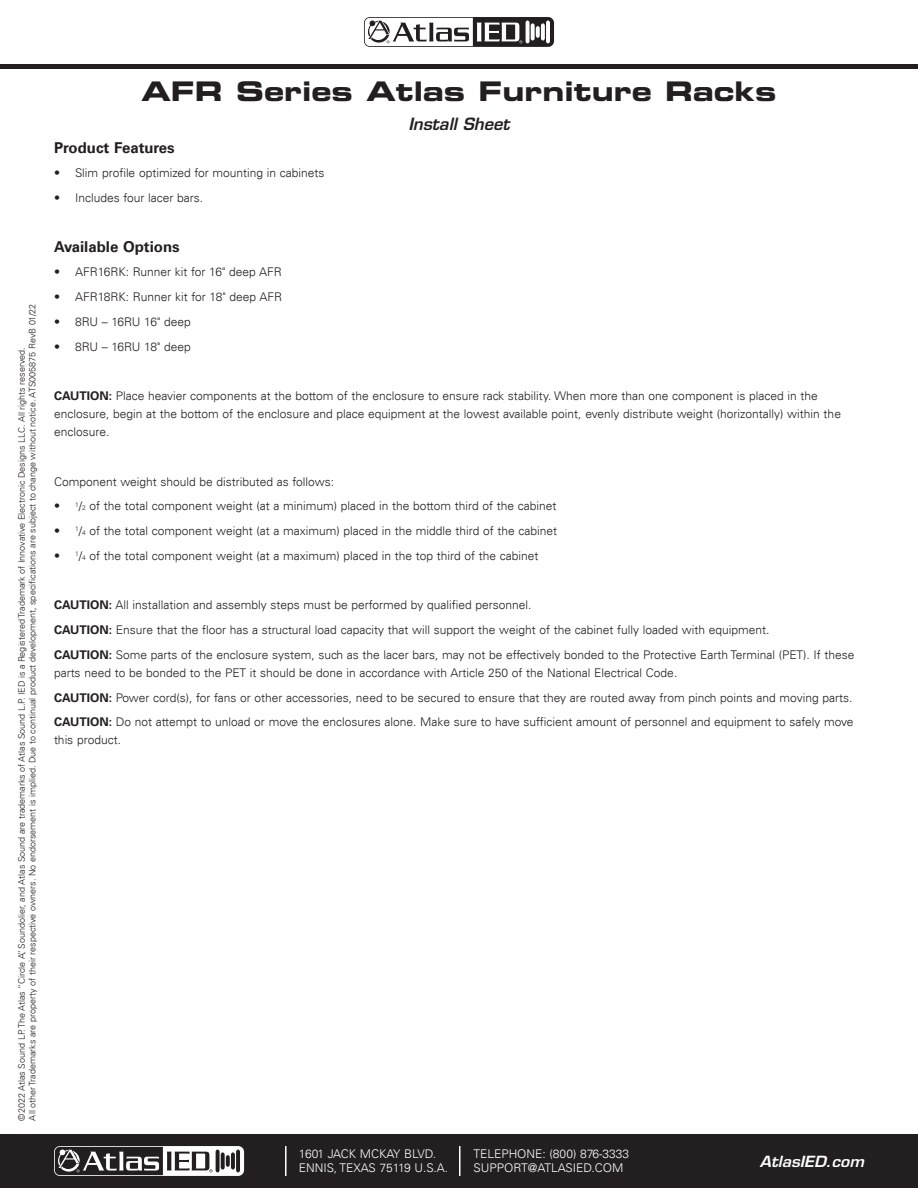
<style>
.page{position:relative;width:918px;height:1188px;background:#fff}
.page>*{position:absolute;margin:0;border:0;box-sizing:border-box;transform-origin:0 0}
.t1{font:27px "Eurostile LT Std Bold Ex 2";color:#231f20}
.t2{font:italic 600 16.5px "Eurostile LT Std";color:#231f20}
.Body_Copy___8_8_8{font:700 15px "Univers LT";color:#231f20}
.t3{font:italic 600 15px "Eurostile LT Std";color:#fff;scale:1.05 1}
.Body_Copy___8_8_8-2{font:300 12px/18px "Univers LT";color:#231f20}
.t4{font:300 12px/13.5px "Univers LT";color:#fff}
.t5{font:300 9px/10.8px "Univers LT";color:#231f20}
.s1{font-weight:700}
.s2{font-size:6.6px}
</style>
<div class="page">
<div style="left:0;top:1134px;width:918px;height:54px;background:#231f20"></div>
<svg style="left:54px;top:1146px;width:190px;height:30px"></svg>
<hr style="left:285px;top:1146px;width:2px;height:30px;background:#fff">
<hr style="left:459px;top:1146px;width:1px;height:30px;background:#fff">
<hr style="left:0;top:64px;width:918px;height:4px;background:#231f20">
<svg style="left:364px;top:17px;width:190px;height:30px"></svg>
<svg style="left:526px;top:21px;width:4px;height:22px"></svg>
<hr style="left:546px;top:21px;width:4px;height:22px;background:#fff;border-radius:2px">
<svg style="left:531px;top:23px;width:4px;height:18px"></svg>
<svg style="left:541px;top:23px;width:4px;height:18px"></svg>
<svg style="left:536px;top:26px;width:4px;height:12px"></svg>
<svg style="left:365px;top:18px;width:157px;height:28px"></svg>
<p class="t5" style="left:16px;top:1120px;width:818px;rotate:-90deg">©2022 Atlas Sound LP. The Atlas “Circle A”, Soundolier, and Atlas Sound are trademarks of Atlas Sound L.P. IED is a Registered Trademark of Innovative Electronic Designs LLC. All rights reserved.<br>All other Trademarks are property of their respective owners. No endorsement is implied. Due to continual product development, specifications are subject to change without notice. ATS005875 RevB 01/22</p>
<h1 class="t1" style="left:142px;top:73px;width:636px">AFR Series Atlas Furniture Racks</h1>
<h2 class="t2" style="left:408px;top:113px;width:103px">Install Sheet</h2>
<p class="Body_Copy___8_8_8" style="left:54px;top:139px;width:122px">Product Features</p>
<p class="Body_Copy___8_8_8-2" style="left:54px;top:164px;width:272px">• Slim profile optimized for mounting in cabinets</p>
<p class="Body_Copy___8_8_8-2" style="left:54px;top:189px;width:151px">• Includes four lacer bars.</p>
<p class="Body_Copy___8_8_8" style="left:54px;top:238px;width:127px">Available Options</p>
<p class="Body_Copy___8_8_8-2" style="left:54px;top:263px;width:229px">• AFR16RK: Runner kit for 16" deep AFR</p>
<p class="Body_Copy___8_8_8-2" style="left:54px;top:288px;width:230px">• AFR18RK: Runner kit for 18" deep AFR</p>
<p class="Body_Copy___8_8_8-2" style="left:54px;top:313px;width:138px">• 8RU – 16RU 16" deep</p>
<p class="Body_Copy___8_8_8-2" style="left:54px;top:337px;width:138px">• 8RU – 16RU 18" deep</p>
<p class="Body_Copy___8_8_8-2" style="left:54px;top:387px;width:789px"><span class="s1">CAUTION:</span> Place heavier components at the bottom of the enclosure to ensure rack stability. When more than one component is placed in the enclosure, begin at the bottom of the enclosure and place equipment at the lowest available point, evenly distribute weight (horizontally) within the enclosure.</p>
<p class="Body_Copy___8_8_8-2" style="left:54px;top:472px;width:282px">Component weight should be distributed as follows:</p>
<p class="Body_Copy___8_8_8-2" style="left:54px;top:497px;width:504px">• <sup>1</sup>/<span class="s2">2</span> of the total component weight (at a minimum) placed in the bottom third of the cabinet</p>
<p class="Body_Copy___8_8_8-2" style="left:54px;top:522px;width:505px">• <sup>1</sup>/<span class="s2">4</span> of the total component weight (at a maximum) placed in the middle third of the cabinet</p>
<p class="Body_Copy___8_8_8-2" style="left:54px;top:547px;width:486px">• <sup>1</sup>/<span class="s2">4</span> of the total component weight (at a maximum) placed in the top third of the cabinet</p>
<p class="Body_Copy___8_8_8-2" style="left:54px;top:596px;width:479px"><span class="s1">CAUTION:</span> All installation and assembly steps must be performed by qualified personnel.</p>
<p class="Body_Copy___8_8_8-2" style="left:54px;top:621px;width:717px"><span class="s1">CAUTION:</span> Ensure that the floor has a structural load capacity that will support the weight of the cabinet fully loaded with equipment.</p>
<p class="Body_Copy___8_8_8-2" style="left:54px;top:646px;width:802px"><span class="s1">CAUTION:</span> Some parts of the enclosure system, such as the lacer bars, may not be effectively bonded to the Protective Earth Terminal (PET). If these parts need to be bonded to the PET it should be done in accordance with Article 250 of the National Electrical Code.</p>
<p class="Body_Copy___8_8_8-2" style="left:54px;top:688px;width:800px"><span class="s1">CAUTION:</span> Power cord(s), for fans or other accessories, need to be secured to ensure that they are routed away from pinch points and moving parts.</p>
<p class="Body_Copy___8_8_8-2" style="left:54px;top:713px;width:801px"><span class="s1">CAUTION:</span> Do not attempt to unload or move the enclosures alone. Make sure to have sufficient amount of personnel and equipment to safely move this product.</p>
<p class="t4" style="left:299px;top:1147px;width:151px">1601 JACK MCKAY BLVD.<br>ENNIS, TEXAS 75119 U.S.A.</p>
<p class="t4" style="left:473px;top:1147px;width:157px">TELEPHONE: (800) 876-3333<br>SUPPORT@ATLASIED.COM</p>
<p class="t3" style="left:760px;top:1152px;width:101px">AtlasIED.com</p>
</div>
